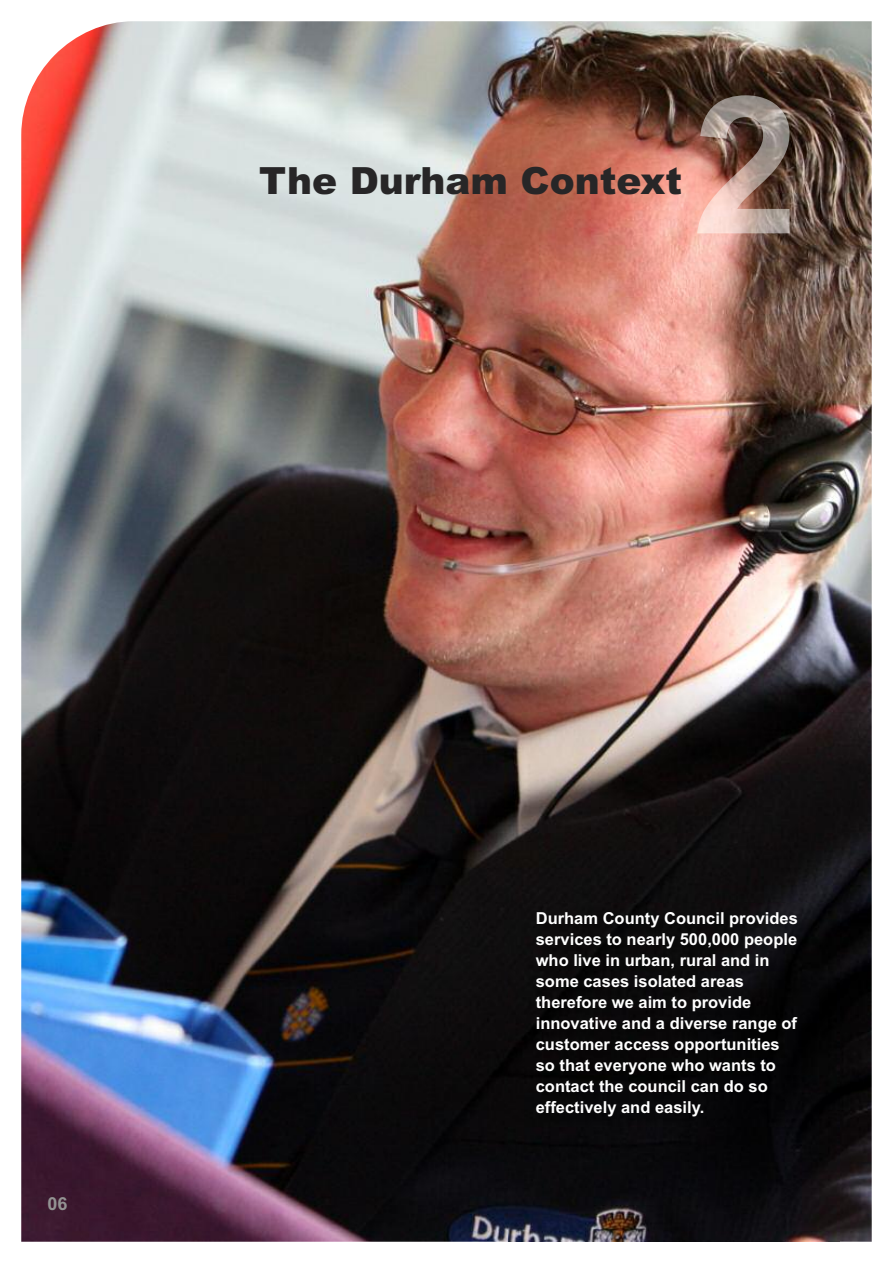
<style>
.page{position:relative;width:893px;height:1263px;background:#fff}
.page>*{position:absolute;margin:0;border:0;box-sizing:border-box;transform-origin:0 0}
.t1{font:900 37.5px "Arial";color:#272627}
.t2{font:700 18px "Arial";color:#939393}
.t3{font:700 16.5px/21px "Arial";color:#fff}
</style>
<div class="page">
<img style="left:21px;top:21px;width:851px;height:1221px">
<img style="left:697px;top:95px;width:92px;height:138px">
<img style="left:508px;top:903px;width:332px;height:339px">
<h1 class="t1" style="left:259px;top:159px;width:425px">The Durham Context</h1>
<p class="t2" style="left:48px;top:1193px;width:22px">06</p>
<p class="t3" style="left:536px;top:908px;width:264px">Durham County Council provides services to nearly 500,000 people who live in urban, rural and in some cases isolated areas therefore we aim to provide innovative and a diverse range of customer access opportunities so that everyone who wants to contact the council can do so effectively and easily.</p>
</div>
